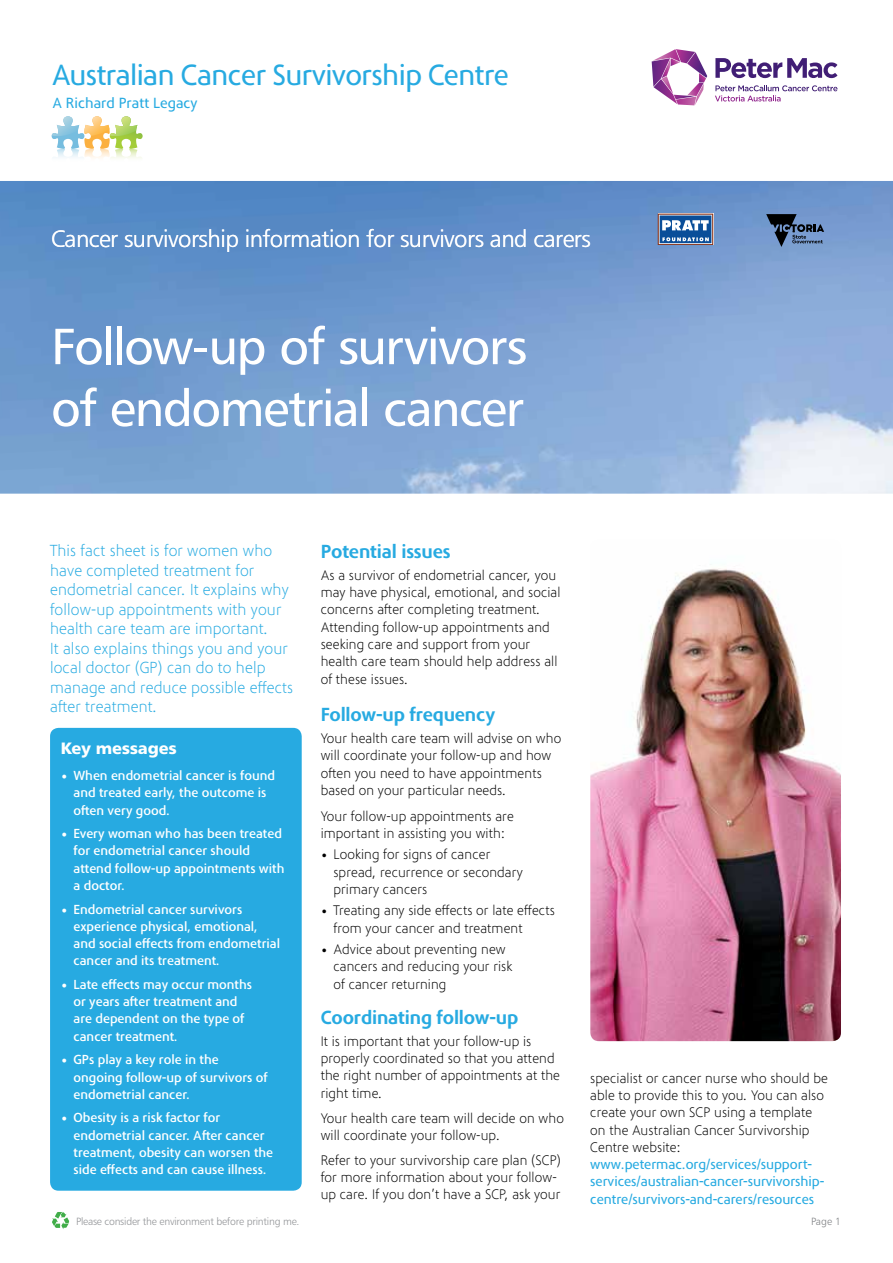
<style>
.page{position:relative;width:893px;height:1263px;background:#fff}
.page>*{position:absolute;margin:0;border:0;box-sizing:border-box;transform-origin:0 0}
.t1{font:51px/61.8px "Humanist 777 BT Roman B";letter-spacing:-.035em;color:#fff}
.t2{font:30.15px "Phoenica";letter-spacing:-.02em;color:#27aae1}
.t3{font:24px "Humanist 777 BT Light B";letter-spacing:-.02em;color:#fff}
.t4{font:700 19.5px "Phoenica";letter-spacing:-.01em;color:#27aae1}
.t5{font:300 16.5px/19.5px "Phoenica";letter-spacing:-.005em;color:#27aae1}
.t6{font:16.5px "Humanist 777 BT Black B";letter-spacing:-.01em;color:#fff}
.t7{font:15.15px "Phoenica";color:#27aae1}
.t8{font:300 14.25px/17.2px "Phoenica";letter-spacing:-.005em;color:#000}
.t9{font:14.25px/17.2px "Phoenica";letter-spacing:-.005em;color:#27aae1}
.t10{font:500 13.5px/17.2px "Phoenica";color:#fff}
.t11{font:10.5px "Humanist 777 BT Light B";letter-spacing:-.02em;color:#939598}
.t12{font:10.5px "Humanist 777 BT Light B";color:#808285}
</style>
<div class="page">
<img style="left:0;top:181px;width:893px;height:313px">
<svg style="left:52px;top:1212px;width:17px;height:17px"></svg>
<svg style="left:51px;top:116px;width:92px;height:42px"></svg>
<svg style="left:766px;top:214px;width:58px;height:33px;background:#4f668a"></svg>
<div style="left:658px;top:213px;width:55px;height:32px;background:#d2b3aa"></div>
<svg style="left:658px;top:214px;width:55px;height:31px;background:#6283ae"></svg>
<svg style="left:715px;top:58px;width:122px;height:20px"></svg>
<svg style="left:715px;top:85px;width:122px;height:17px"></svg>
<svg style="left:652px;top:49px;width:55px;height:56px"></svg>
<div style="left:50px;top:728px;width:252px;height:463px;background:#27aae1;border-radius:9px"></div>
<img style="left:590px;top:568px;width:251px;height:473px">
<h2 class="t2" style="left:52px;top:58px;width:459px">Australian Cancer Survivorship Centre</h2>
<p class="t7" style="left:52px;top:95px;width:147px">A Richard Pratt Legacy</p>
<h3 class="t3" style="left:51px;top:224px;width:541px">Cancer survivorship information for survivors and carers</h3>
<h1 class="t1" style="left:51px;top:315px;width:478px">Follow-up of survivors of endometrial cancer</h1>
<p class="t5" style="left:50px;top:541px;width:245px">This fact sheet is for women who have completed treatment for endometrial cancer. It explains why follow-up appointments with your health care team are important.<br>It also explains things you and your local doctor (GP) can do to help manage and reduce possible effects after treatment.</p>
<p class="t6" style="left:61px;top:738px;width:117px">Key messages</p>
<p class="t10" style="left:73px;top:767px;width:203px;text-indent:-13px">• When endometrial cancer is found and treated early, the outcome is often very good.</p>
<p class="t10" style="left:73px;top:825px;width:213px;text-indent:-13px">• Every woman who has been treated for endometrial cancer should attend follow-up appointments with a doctor.</p>
<p class="t10" style="left:73px;top:901px;width:208px;text-indent:-13px">• Endometrial cancer survivors experience physical, emotional, and social effects from endometrial cancer and its treatment.</p>
<p class="t10" style="left:73px;top:976px;width:180px;text-indent:-13px">• Late effects may occur months or years after treatment and are dependent on the type of cancer treatment.</p>
<p class="t10" style="left:73px;top:1051px;width:196px;text-indent:-13px">• GPs play a key role in the ongoing follow-up of survivors of endometrial cancer.</p>
<p class="t10" style="left:73px;top:1109px;width:201px;text-indent:-13px">• Obesity is a risk factor for endometrial cancer. After cancer treatment, obesity can worsen the side effects and can cause illness.</p>
<h3 class="t4" style="left:321px;top:541px;width:132px">Potential issues</h3>
<p class="t8" style="left:321px;top:567px;width:242px">As a survivor of endometrial cancer, you may have physical, emotional, and social concerns after completing treatment.<br>Attending follow-up appointments and seeking care and support from your health care team should help address all of these issues.</p>
<h3 class="t4" style="left:321px;top:704px;width:176px">Follow-up frequency</h3>
<p class="t8" style="left:321px;top:730px;width:242px">Your health care team will advise on who will coordinate your follow-up and how often you need to have appointments based on your particular needs.</p>
<p class="t8" style="left:321px;top:807px;width:195px">Your follow-up appointments are important in assisting you with:</p>
<p class="t8" style="left:333px;top:846px;width:191px;text-indent:-13px">• Looking for signs of cancer spread, recurrence or secondary primary cancers</p>
<p class="t8" style="left:333px;top:902px;width:223px;text-indent:-13px">• Treating any side effects or late effects from your cancer and treatment</p>
<p class="t8" style="left:333px;top:941px;width:181px;text-indent:-13px">• Advice about preventing new cancers and reducing your risk of cancer returning</p>
<h3 class="t4" style="left:321px;top:1007px;width:199px">Coordinating follow-up</h3>
<p class="t8" style="left:321px;top:1033px;width:241px">It is important that your follow-up is properly coordinated so that you attend the right number of appointments at the right time.</p>
<p class="t8" style="left:321px;top:1109px;width:245px">Your health care team will decide on who will coordinate your follow-up.</p>
<p class="t8" style="left:321px;top:1152px;width:242px">Refer to your survivorship care plan (SCP) for more information about your follow&shy;up care. If you don’t have a SCP, ask your</p>
<p class="t8" style="left:590px;top:1069px;width:239px">specialist or cancer nurse who should be able to provide this to you. You can also create your own SCP using a template on the Australian Cancer Survivorship Centre website:</p>
<p class="t9" style="left:590px;top:1156px;width:235px">www.petermac.org/services/support&shy;services/australian-cancer-survivorship&shy;centre/survivors-and-carers/resources</p>
<p class="t11" style="left:76px;top:1215px;width:225px">Please consider the environment before printing me.</p>
<p class="t12" style="left:811px;top:1215px;width:31px">Page 1</p>
</div>
